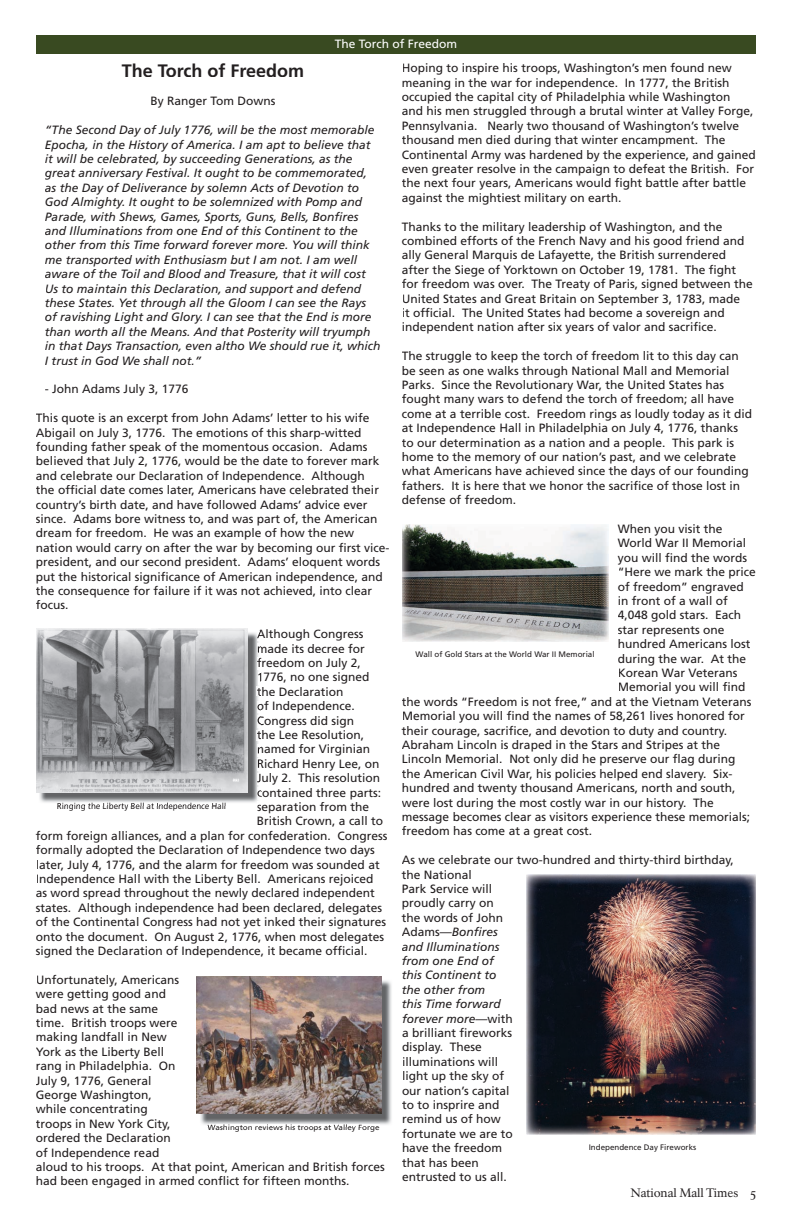
<style>
.page{position:relative;width:792px;height:1224px;background:#fff}
.page>*{position:absolute;margin:0;border:0;box-sizing:border-box;transform-origin:0 0}
.t1{font:700 18px "Frutiger";color:#231f20}
.t2{font:12px/14.4px "Frutiger";color:#231f20}
.t3{font:italic 12px/14.4px "Frutiger";color:#231f20}
.t4{font:12px "NPS Rawlinson";letter-spacing:-.005em;color:#231f20}
.t5{font:12px "Frutiger";color:#fff}
.t6{font:8px "Frutiger";color:#231f20}
.s1{font-style:italic}
</style>
<div class="page">
<div style="left:36px;top:35px;width:720px;height:18px;background:#394a21"></div>
<img style="left:527px;top:875px;width:229px;height:259px">
<img style="left:39px;top:632px;width:218px;height:174px">
<svg style="left:257px;top:631px;width:4px;height:175px"></svg>
<img style="left:36px;top:628px;width:212px;height:165px">
<img style="left:200px;top:980px;width:192px;height:146px">
<img style="left:197px;top:977px;width:184px;height:137px">
<img style="left:57px;top:803px;width:168px;height:3px">
<img style="left:208px;top:1124px;width:171px;height:3px">
<img style="left:402px;top:524px;width:207px;height:117px">
<p class="t5" style="left:335px;top:37px;width:124px">The Torch of Freedom</p>
<h1 class="t1" style="left:122px;top:60px;width:184px">The Torch of Freedom</h1>
<p class="t2" style="left:150px;top:94px;width:127px">By Ranger Tom Downs</p>
<p class="t3" style="left:45px;top:123px;width:337px">“The Second Day of July 1776, will be the most memorable Epocha, in the History of America. I am apt to believe that it will be celebrated, by succeeding Generations, as the great anniversary Festival. It ought to be commemorated, as the Day of Deliverance by solemn Acts of Devotion to God Almighty. It ought to be solemnized with Pomp and Parade, with Shews, Games, Sports, Guns, Bells, Bonfires and Illuminations from one End of this Continent to the other from this Time forward forever more. You will think me transported with Enthusiasm but I am not. I am well aware of the Toil and Blood and Treasure, that it will cost Us to maintain this Declaration, and support and defend these States. Yet through all the Gloom I can see the Rays of ravishing Light and Glory. I can see that the End is more than worth all the Means. And that Posterity will tryumph in that Days Transaction, even altho We should rue it, which I trust in God We shall not.”</p>
<p class="t2" style="left:45px;top:382px;width:145px">- John Adams July 3, 1776</p>
<p class="t2" style="left:36px;top:411px;width:355px">This quote is an excerpt from John Adams’ letter to his wife Abigail on July 3, 1776. The emotions of this sharp-witted founding father speak of the momentous occasion. Adams believed that July 2, 1776, would be the date to forever mark and celebrate our Declaration of Independence. Although<br>the official date comes later, Americans have celebrated their country’s birth date, and have followed Adams’ advice ever since. Adams bore witness to, and was part of, the American dream for freedom. He was an example of how the new nation would carry on after the war by becoming our first vice&shy;president, and our second president. Adams’ eloquent words put the historical significance of American independence, and the consequence for failure if it was not achieved, into clear focus.</p>
<p class="t2" style="left:257px;top:627px;width:108px">Although Congress</p>
<p class="t2" style="left:257px;top:641px;width:110px">made its decree for</p>
<p class="t2" style="left:257px;top:656px;width:106px">freedom on July 2,</p>
<p class="t2" style="left:257px;top:670px;width:114px">1776, no one signed</p>
<p class="t2" style="left:257px;top:684px;width:88px">the Declaration</p>
<p class="t2" style="left:257px;top:699px;width:100px">of Independence.</p>
<p class="t2" style="left:257px;top:713px;width:99px">Congress did sign</p>
<p class="t2" style="left:257px;top:728px;width:109px">the Lee Resolution,</p>
<p class="t2" style="left:257px;top:742px;width:115px">named for Virginian</p>
<p class="t2" style="left:257px;top:756px;width:124px">Richard Henry Lee, on</p>
<p class="t2" style="left:257px;top:771px;width:125px">July 2. This resolution</p>
<p class="t2" style="left:257px;top:785px;width:126px">contained three parts:</p>
<p class="t2" style="left:257px;top:800px;width:114px">separation from the</p>
<p class="t2" style="left:257px;top:814px;width:128px">British Crown, a call to</p>
<p class="t2" style="left:36px;top:828px;width:353px">form foreign alliances, and a plan for confederation. Congress</p>
<p class="t2" style="left:36px;top:843px;width:340px">formally adopted the Declaration of Independence two days</p>
<p class="t2" style="left:36px;top:857px;width:345px">later, July 4, 1776, and the alarm for freedom was sounded at</p>
<p class="t2" style="left:36px;top:872px;width:339px">Independence Hall with the Liberty Bell. Americans rejoiced</p>
<p class="t2" style="left:36px;top:886px;width:340px">as word spread throughout the newly declared independent</p>
<p class="t2" style="left:36px;top:900px;width:348px">states. Although independence had been declared, delegates</p>
<p class="t2" style="left:36px;top:915px;width:352px">of the Continental Congress had not yet inked their signatures</p>
<p class="t2" style="left:36px;top:929px;width:350px">onto the document. On August 2, 1776, when most delegates</p>
<p class="t2" style="left:36px;top:944px;width:333px">signed the Declaration of Independence, it became official.</p>
<p class="t2" style="left:36px;top:972px;width:350px">Unfortunately, Americans<br>were getting good and<br>bad news at the same<br>time. British troops were<br>making landfall in New<br>York as the Liberty Bell<br>rang in Philadelphia. On<br>July 9, 1776, General<br>George Washington,<br>while concentrating<br>troops in New York City,<br>ordered the Declaration<br>of Independence read<br>aloud to his troops. At that point, American and British forces had been engaged in armed conflict for fifteen months.</p>
<p class="t6" style="left:57px;top:801px;width:171px">Ringing the Liberty Bell at Independence Hall</p>
<p class="t6" style="left:208px;top:1123px;width:173px">Washington reviews his troops at Valley Forge</p>
<p class="t2" style="left:402px;top:61px;width:355px">Hoping to inspire his troops, Washington’s men found new meaning in the war for independence. In 1777, the British occupied the capital city of Philadelphia while Washington<br>and his men struggled through a brutal winter at Valley Forge, Pennsylvania. Nearly two thousand of Washington’s twelve thousand men died during that winter encampment. The Continental Army was hardened by the experience, and gained even greater resolve in the campaign to defeat the British. For the next four years, Americans would fight battle after battle against the mightiest military on earth.</p>
<p class="t2" style="left:402px;top:219px;width:352px">Thanks to the military leadership of Washington, and the combined efforts of the French Navy and his good friend and ally General Marquis de Lafayette, the British surrendered after the Siege of Yorktown on October 19, 1781. The fight for freedom was over. The Treaty of Paris, signed between the United States and Great Britain on September 3, 1783, made<br>it official. The United States had become a sovereign and independent nation after six years of valor and sacrifice.</p>
<p class="t2" style="left:402px;top:349px;width:352px">The struggle to keep the torch of freedom lit to this day can be seen as one walks through National Mall and Memorial Parks. Since the Revolutionary War, the United States has fought many wars to defend the torch of freedom; all have come at a terrible cost. Freedom rings as loudly today as it did at Independence Hall in Philadelphia on July 4, 1776, thanks to our determination as a nation and a people. This park is home to the memory of our nation’s past, and we celebrate what Americans have achieved since the days of our founding fathers. It is here that we honor the sacrifice of those lost in defense of freedom.</p>
<p class="t2" style="left:618px;top:522px;width:106px">When you visit the</p>
<p class="t2" style="left:618px;top:536px;width:130px">World War II Memorial</p>
<p class="t2" style="left:618px;top:550px;width:131px">you will find the words</p>
<p class="t2" style="left:618px;top:565px;width:140px">“Here we mark the price</p>
<p class="t2" style="left:618px;top:579px;width:128px">of freedom” engraved</p>
<p class="t2" style="left:618px;top:594px;width:112px">in front of a wall of</p>
<p class="t2" style="left:618px;top:608px;width:125px">4,048 gold stars. Each</p>
<p class="t2" style="left:618px;top:622px;width:108px">star represents one</p>
<p class="t2" style="left:618px;top:637px;width:134px">hundred Americans lost</p>
<p class="t2" style="left:618px;top:651px;width:130px">during the war. At the</p>
<p class="t2" style="left:618px;top:666px;width:121px">Korean War Veterans</p>
<p class="t2" style="left:618px;top:680px;width:129px">Memorial you will find</p>
<p class="t2" style="left:402px;top:694px;width:351px">the words “Freedom is not free,” and at the Vietnam Veterans</p>
<p class="t2" style="left:402px;top:709px;width:344px">Memorial you will find the names of 58,261 lives honored for</p>
<p class="t2" style="left:402px;top:723px;width:327px">their courage, sacrifice, and devotion to duty and country.</p>
<p class="t2" style="left:402px;top:738px;width:320px">Abraham Lincoln is draped in the Stars and Stripes at the</p>
<p class="t2" style="left:402px;top:752px;width:335px">Lincoln Memorial. Not only did he preserve our flag during</p>
<p class="t2" style="left:402px;top:766px;width:332px">the American Civil War, his policies helped end slavery. Six-</p>
<p class="t2" style="left:402px;top:781px;width:335px">hundred and twenty thousand Americans, north and south,</p>
<p class="t2" style="left:402px;top:795px;width:313px">were lost during the most costly war in our history. The</p>
<p class="t2" style="left:402px;top:810px;width:350px">message becomes clear as visitors experience these memorials;</p>
<p class="t2" style="left:402px;top:824px;width:192px">freedom has come at a great cost.</p>
<p class="t2" style="left:402px;top:853px;width:333px">As we celebrate our two-hundred and thirty-third birthday, the National<br>Park Service will<br>proudly carry on<br>the words of John<br>Adams—<span class="s1">Bonfires<br>and Illuminations<br>from one End of<br>this Continent to<br>the other from<br>this Time forward<br>forever more</span>—with<br>a brilliant fireworks<br>display. These<br>illuminations will<br>light up the sky of<br>our nation’s capital<br>to to insprire and<br>remind us of how<br>fortunate we are to<br>have the freedom<br>that has been<br>entrusted to us all.</p>
<p class="t6" style="left:416px;top:650px;width:181px">Wall of Gold Stars at the World War II Memorial</p>
<p class="t6" style="left:589px;top:1143px;width:109px">Independence Day Fireworks</p>
<p class="t4" style="left:631px;top:1186px;width:127px">National Mall Times 5</p>
</div>
